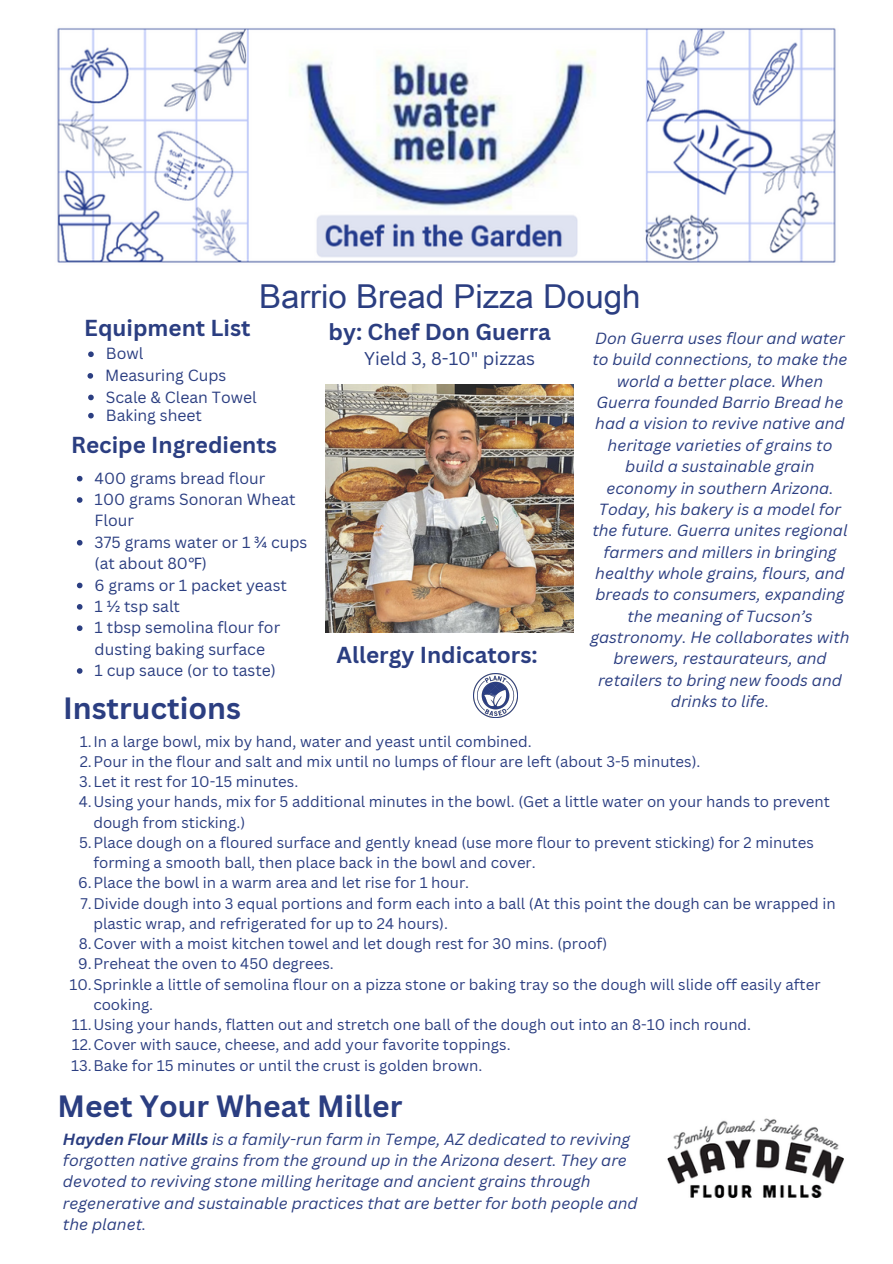
<style>
.page{position:relative;width:893px;height:1264px;background:#fff}
.page>*{position:absolute;margin:0;border:0;box-sizing:border-box;transform-origin:0 0}
.t1{font:33px "Arial Unicode MS";color:#2b3e81}
.t2{font:700 30px "Canva Sans";color:#2b3e81}
.t3{font:700 22.5px "Canva Sans";color:#2b3e81}
.t4{font:18px "Canva Sans";color:#2b3e81}
.t5{font:italic 15.75px/21.3px "Canva Sans";color:#2b3e81;text-align:center}
.t6{font:15.75px/21.3px "Canva Sans";color:#2b3e81}
.t7{font:15px/20.2px "Canva Sans";color:#2b3e81}
.s1{font-family:"Noto Sans"}
.s2{font-weight:700}
</style>
<div class="page">
<img style="left:57px;top:28px;width:779px;height:235px">
<img style="left:474px;top:673px;width:43px;height:44px">
<img style="left:667px;top:1118px;width:177px;height:80px">
<img style="left:326px;top:385px;width:247px;height:247px">
<svg style="left:88px;top:351px;width:6px;height:6px"></svg>
<svg style="left:87px;top:373px;width:6px;height:5px"></svg>
<svg style="left:88px;top:394px;width:6px;height:6px"></svg>
<svg style="left:77px;top:476px;width:5px;height:5px"></svg>
<svg style="left:77px;top:497px;width:5px;height:6px"></svg>
<svg style="left:77px;top:540px;width:5px;height:5px"></svg>
<svg style="left:77px;top:582px;width:5px;height:6px"></svg>
<svg style="left:77px;top:604px;width:5px;height:5px"></svg>
<svg style="left:77px;top:625px;width:5px;height:6px"></svg>
<svg style="left:77px;top:668px;width:5px;height:5px"></svg>
<svg style="left:88px;top:413px;width:6px;height:5px"></svg>
<p class="t1" style="left:259px;top:273px;width:383px">Barrio Bread Pizza Dough</p>
<p class="t3" style="left:328px;top:315px;width:224px">by: Chef Don Guerra</p>
<p class="t3" style="left:84px;top:312px;width:168px">Equipment List</p>
<p class="t5" style="left:590px;top:327px;width:261px">Don Guerra uses flour and water to build connections, to make the world a better place. When<br>Guerra founded Barrio Bread he had a vision to revive native and heritage varieties of grains to build a sustainable grain economy in southern Arizona.<br>Today, his bakery is a model for the future. Guerra unites regional farmers and millers in bringing healthy whole grains, flours, and breads to consumers, expanding the meaning of Tucson’s gastronomy. He collaborates with brewers, restaurateurs, and retailers to bring new foods and drinks to life.</p>
<p class="t6" style="left:106px;top:342px;width:39px">Bowl</p>
<p class="t6" style="left:105px;top:364px;width:123px">Measuring Cups</p>
<p class="t6" style="left:106px;top:386px;width:152px">Scale &amp; Clean Towel</p>
<p class="t4" style="left:364px;top:346px;width:173px">Yield 3, 8-10" pizzas</p>
<p class="t6" style="left:106px;top:404px;width:98px">Baking sheet</p>
<p class="t3" style="left:71px;top:429px;width:207px">Recipe Ingredients</p>
<p class="t6" style="left:95px;top:467px;width:172px">400 grams bread flour</p>
<p class="t6" style="left:95px;top:488px;width:202px">100 grams Sonoran Wheat<br>Flour</p>
<p class="t6" style="left:95px;top:531px;width:214px">375 grams water or 1 ¾ cups (at about 80<span class="s1">℉</span>)</p>
<p class="t6" style="left:95px;top:573px;width:194px">6 grams or 1 packet yeast</p>
<p class="t6" style="left:95px;top:595px;width:87px">1 ½ tsp salt</p>
<p class="t6" style="left:95px;top:616px;width:187px">1 tbsp semolina flour for dusting baking surface</p>
<p class="t6" style="left:95px;top:659px;width:183px">1 cup sauce (or to taste)</p>
<p class="t3" style="left:336px;top:639px;width:203px">Allergy Indicators:</p>
<p class="t2" style="left:63px;top:686px;width:179px">Instructions</p>
<p class="t7" style="left:80px;top:730px;width:453px">1.In a large bowl, mix by hand, water and yeast until combined.</p>
<p class="t7" style="left:80px;top:751px;width:622px">2.Pour in the flour and salt and mix until no lumps of flour are left (about 3-5 minutes).</p>
<p class="t7" style="left:79px;top:771px;width:220px">3.Let it rest for 10-15 minutes.</p>
<p class="t7" style="left:93px;top:791px;width:738px;text-indent:-15px">4.Using your hands, mix for 5 additional minutes in the bowl. (Get a little water on your hands to prevent dough from sticking.)</p>
<p class="t7" style="left:93px;top:832px;width:722px;text-indent:-14px">5.Place dough on a floured surface and gently knead (use more flour to prevent sticking) for 2 minutes forming a smooth ball, then place back in the bowl and cover.</p>
<p class="t7" style="left:78px;top:872px;width:392px">6.Place the bowl in a warm area and let rise for 1 hour.</p>
<p class="t7" style="left:93px;top:892px;width:743px;text-indent:-13px">7.Divide dough into 3 equal portions and form each into a ball (At this point the dough can be wrapped in plastic wrap, and refrigerated for up to 24 hours).</p>
<p class="t7" style="left:79px;top:933px;width:530px">8.Cover with a moist kitchen towel and let dough rest for 30 mins. (proof)</p>
<p class="t7" style="left:78px;top:953px;width:257px">9.Preheat the oven to 450 degrees.</p>
<p class="t7" style="left:93px;top:973px;width:728px;text-indent:-24px">10.Sprinkle a little of semolina flour on a pizza stone or baking tray so the dough will slide off easily after cooking.</p>
<p class="t7" style="left:72px;top:1014px;width:680px">11.Using your hands, flatten out and stretch one ball of the dough out into an 8-10 inch round.</p>
<p class="t7" style="left:72px;top:1034px;width:440px">12.Cover with sauce, cheese, and add your favorite toppings.</p>
<p class="t7" style="left:71px;top:1054px;width:412px">13.Bake for 15 minutes or until the crust is golden brown.</p>
<p class="t2" style="left:57px;top:1084px;width:346px">Meet Your Wheat Miller</p>
<p class="t5" style="left:63px;top:1127px;width:576px;text-align:left"><span class="s2">Hayden Flour Mills</span> is a family-run farm in Tempe, AZ dedicated to reviving forgotten native grains from the ground up in the Arizona desert. They are devoted to reviving stone milling heritage and ancient grains through regenerative and sustainable practices that are better for both people and the planet.</p>
</div>
